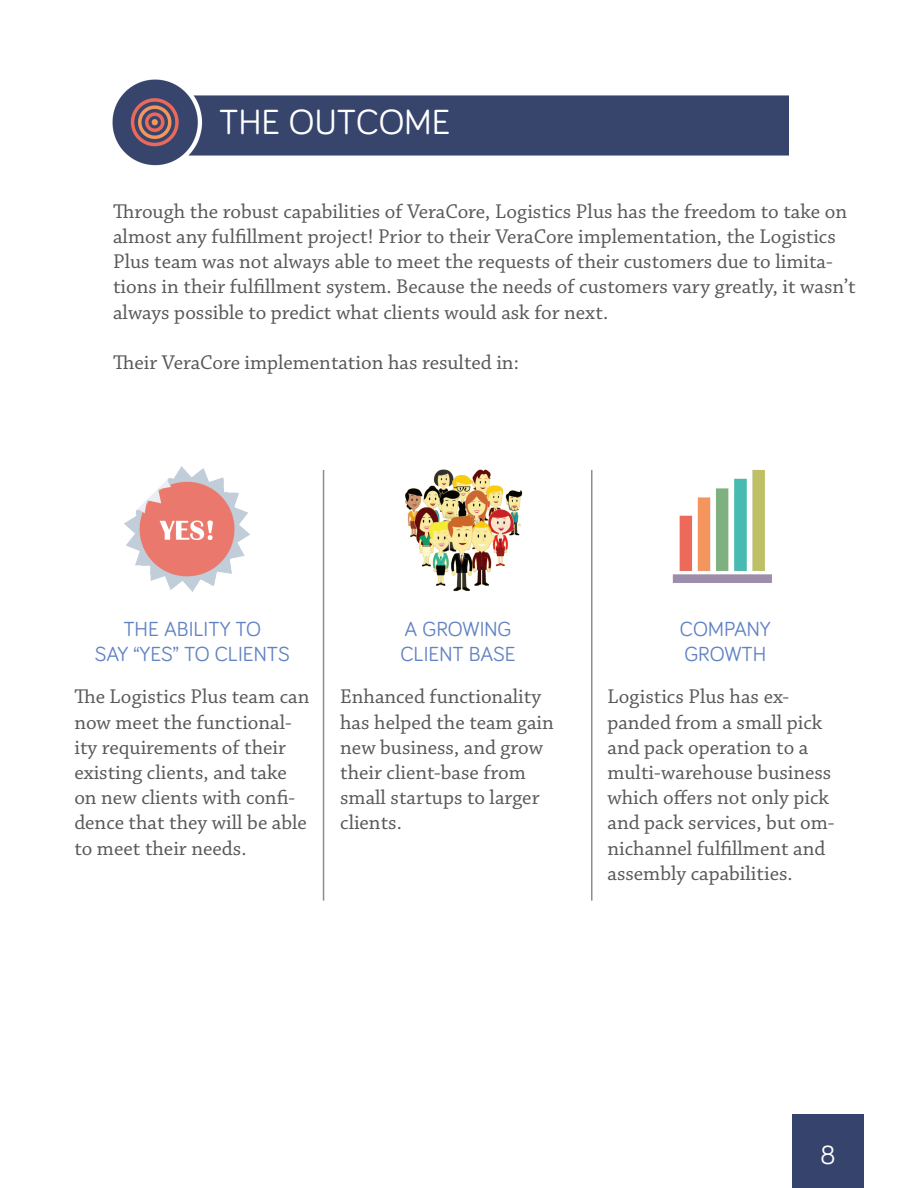
<style>
.page{position:relative;width:918px;height:1188px;background:#fff}
.page>*{position:absolute;margin:0;border:0;box-sizing:border-box;transform-origin:0 0}
.t1{font:36px "Bariol";color:#fff}
.t2{font:27px "Bariol";color:#fff}
.t3{font:21px/25.2px "Chaparral Pro";color:#57585a}
.t4{font:21px "Bariol";color:#6183c3}
</style>
<div class="page">
<img style="left:112px;top:79px;width:677px;height:87px">
<hr style="left:323px;top:470px;width:1px;height:431px;background:#8b8d90">
<hr style="left:591px;top:470px;width:1px;height:431px;background:#8b8d90">
<img style="left:124px;top:466px;width:126px;height:126px">
<img style="left:405px;top:469px;width:118px;height:123px">
<img style="left:672px;top:470px;width:100px;height:113px">
<div style="left:792px;top:1114px;width:72px;height:74px;background:#36446d"></div>
<p class="t1" style="left:219px;top:98px;width:233px">THE OUTCOME</p>
<p class="t3" style="left:113px;top:199px;width:744px">Through the robust capabilities of VeraCore, Logistics Plus has the freedom to take on almost any fulfillment project! Prior to their VeraCore implementation, the Logistics Plus team was not always able to meet the requests of their customers due to limita&shy;tions in their fulfillment system. Because the needs of customers vary greatly, it wasn’t always possible to predict what clients would ask for next.</p>
<p class="t3" style="left:113px;top:351px;width:407px">Their VeraCore implementation has resulted in:</p>
<p class="t4" style="left:123px;top:615px;width:139px">THE ABILITY TO</p>
<p class="t4" style="left:95px;top:640px;width:197px">SAY “YES” TO CLIENTS</p>
<p class="t4" style="left:405px;top:615px;width:108px">A GROWING</p>
<p class="t4" style="left:400px;top:640px;width:117px">CLIENT BASE</p>
<p class="t4" style="left:680px;top:615px;width:92px">COMPANY</p>
<p class="t4" style="left:684px;top:640px;width:84px">GROWTH</p>
<p class="t3" style="left:74px;top:685px;width:237px">The Logistics Plus team can now meet the functional&shy;ity requirements of their existing clients, and take on new clients with confi&shy;dence that they will be able to meet their needs.</p>
<p class="t3" style="left:340px;top:685px;width:215px">Enhanced functionality has helped the team gain new business, and grow their client-base from small startups to larger clients.</p>
<p class="t3" style="left:608px;top:685px;width:229px">Logistics Plus has ex&shy;panded from a small pick and pack operation to a multi-warehouse business which offers not only pick and pack services, but om&shy;nichannel fulfillment and assembly capabilities.</p>
<p class="t2" style="left:821px;top:1137px;width:16px">8</p>
</div>
